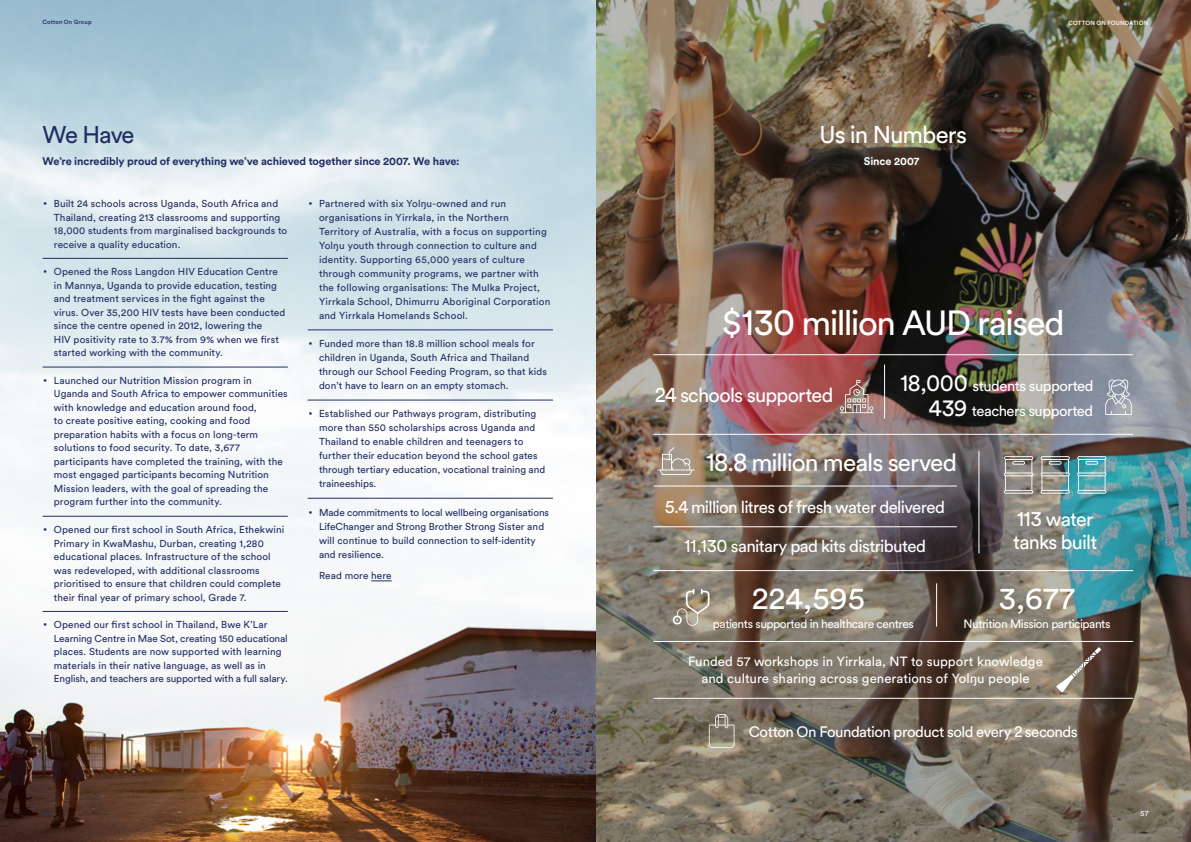
<style>
.page{position:relative;width:1191px;height:842px;background:#fff}
.page>*{position:absolute;margin:0;border:0;box-sizing:border-box;transform-origin:0 0}
.t1{font:500 34.7px "Circular CO";letter-spacing:-.045em;color:#fff}
.t2{font:31.1px "Circular Pro";letter-spacing:.01em;color:#fff}
.t3{font:500 24.4px "Circular CO";letter-spacing:-.04em;color:#fff}
.t4{font:500 24px "Circular CO";letter-spacing:-.04em;color:#fff}
.t5{font:500 24px "Circular CO";letter-spacing:-.045em;color:#212e63}
.t6{font:500 19.9px "Circular CO";letter-spacing:-.035em;color:#fff}
.t7{font:500 19.6px/22.8px "Circular CO";letter-spacing:-.04em;color:#fff}
.t8{font:500 16.9px "Circular CO";letter-spacing:-.035em;color:#fff}
.t9{font:500 15px "Circular CO";letter-spacing:-.035em;color:#fff}
.t10{font:500 14.8px/24.9px "Circular CO";letter-spacing:-.035em;color:#fff;text-align:right}
.t11{font:13.2px/17.3px "Circular Pro";color:#fff;text-align:center}
.t12{font:12px "Circular Pro";letter-spacing:-.04em;color:#fff}
.t13{font:700 11px "Circular Pro";letter-spacing:-.01em;color:#212e63}
.t14{font:700 11px "Circular Pro";letter-spacing:-.01em;color:#fff}
.t15{font:10px/13.5px "Circular Pro";letter-spacing:.01em;color:#212e63}
.t16{font:500 7px "Circular CO";color:#fff}
.t17{font:500 7px "Circular CO";color:#212e63}
.t18{font:500 6px "Circular Pro";letter-spacing:.02em;color:#fff}
.t19{font:600 6px "Circular CO";letter-spacing:.02em;color:#212e63}
.s1{font-family:"Circular CO";font-weight:500}
.s2{font-size:21.9px}
</style>
<div class="page">
<img style="left:0;top:0;width:595px;height:842px">
<img style="left:595px;top:0;width:596px;height:842px">
<hr style="left:43px;top:258px;width:245px;height:1px;background:#212e63">
<hr style="left:43px;top:367px;width:245px;height:1px;background:#212e63">
<hr style="left:43px;top:516px;width:245px;height:1px;background:#212e63">
<hr style="left:43px;top:611px;width:245px;height:1px;background:#212e63">
<hr style="left:308px;top:330px;width:245px;height:1px;background:#212e63">
<hr style="left:308px;top:400px;width:245px;height:1px;background:#212e63">
<hr style="left:308px;top:498px;width:245px;height:1px;background:#212e63">
<svg style="left:1105px;top:379px;width:26px;height:36px"></svg>
<svg style="left:1004px;top:456px;width:29px;height:38px"></svg>
<svg style="left:1040px;top:456px;width:29px;height:38px"></svg>
<svg style="left:1077px;top:456px;width:29px;height:38px"></svg>
<svg style="left:840px;top:380px;width:33px;height:33px"></svg>
<hr style="left:653px;top:354px;width:480px;height:1px;background:#fff">
<hr style="left:653px;top:570px;width:480px;height:1px;background:#fff">
<hr style="left:653px;top:641px;width:480px;height:1px;background:#fff">
<hr style="left:653px;top:698px;width:480px;height:1px;background:#fff">
<hr style="left:653px;top:434px;width:480px;height:1px;background:#fff">
<hr style="left:653px;top:486px;width:304px;height:1px;background:#fff">
<hr style="left:884px;top:364px;width:1px;height:55px;background:#fff">
<hr style="left:978px;top:451px;width:1px;height:102px;background:#fff">
<svg style="left:657px;top:447px;width:38px;height:28px"></svg>
<svg style="left:709px;top:714px;width:25px;height:34px"></svg>
<hr style="left:936px;top:583px;width:1px;height:43px;background:#fff">
<svg style="left:673px;top:589px;width:36px;height:37px"></svg>
<hr style="left:653px;top:526px;width:304px;height:1px;background:#fff">
<svg style="left:1056px;top:647px;width:45px;height:45px;background:#7e7165"></svg>
<svg style="left:371px;top:580px;width:21px;height:1px"></svg>
<p class="t19" style="left:43px;top:19px;width:51px">Cotton On Group</p>
<p class="t18" style="left:1068px;top:19px;width:82px">COTTON ON FOUNDATION</p>
<h3 class="t5" style="left:43px;top:121px;width:93px">We Have</h3>
<h3 class="t4" style="left:819px;top:121px;width:149px">Us in Numbers</h3>
<p class="t13" style="left:43px;top:154px;width:418px">We’re incredibly proud of everything we’ve achieved together since 2007. We have:</p>
<p class="t14" style="left:864px;top:154px;width:57px">Since 2007</p>
<p class="t15" style="left:54px;top:196px;width:235px;text-indent:-11px"><span class="s1">• B</span>uilt 24 schools across Uganda, South Africa and Thailand, creating 213 classrooms and supporting 18,000 students from marginalised backgrounds to receive a quality education.</p>
<p class="t15" style="left:54px;top:265px;width:233px;text-indent:-11px"><span class="s1">• O</span>pened the Ross Langdon HIV Education Centre in Mannya, Uganda to provide education, testing and treatment services in the fight against the virus. Over 35,200 HIV tests have been conducted since the centre opened in 2012, lowering the<br>HIV positivity rate to 3.7% from 9% when we first started working with the community.</p>
<p class="t15" style="left:54px;top:373px;width:235px;text-indent:-11px"><span class="s1">• L</span>aunched our Nutrition Mission program in Uganda and South Africa to empower communities with knowledge and education around food,<br>to create positive eating, cooking and food preparation habits with a focus on long-term solutions to food security. To date, 3,677 participants have completed the training, with the most engaged participants becoming Nutrition Mission leaders, with the goal of spreading the program further into the community.</p>
<p class="t15" style="left:54px;top:522px;width:232px;text-indent:-11px"><span class="s1">• O</span>pened our first school in South Africa, Ethekwini Primary in KwaMashu, Durban, creating 1,280 educational places. Infrastructure of the school was redeveloped, with additional classrooms prioritised to ensure that children could complete their final year of primary school, Grade 7.</p>
<p class="t15" style="left:54px;top:618px;width:235px;text-indent:-11px"><span class="s1">• O</span>pened our first school in Thailand, Bwe K’Lar Learning Centre in Mae Sot, creating 150 educational places. Students are now supported with learning materials in their native language, as well as in English, and teachers are supported with a full salary.</p>
<p class="t15" style="left:319px;top:196px;width:233px;line-height:14px;text-indent:-11px"><span class="s1">• P</span>artnered with six Yolŋu-owned and run organisations in Yirrkala, in the Northern Territory of Australia, with a focus on supporting Yolŋu youth through connection to culture and identity. Supporting 65,000 years of culture through community programs, we partner with the following organisations: The Mulka Project, Yirrkala School, Dhimurru Aboriginal Corporation and Yirrkala Homelands School.</p>
<p class="t15" style="left:319px;top:336px;width:229px;line-height:14px;text-indent:-11px"><span class="s1">• F</span>unded more than 18.8 million school meals for children in Uganda, South Africa and Thailand through our School Feeding Program, so that kids don’t have to learn on an empty stomach.</p>
<p class="t15" style="left:319px;top:406px;width:228px;line-height:14px;text-indent:-11px"><span class="s1">• E</span>stablished our Pathways program, distributing more than 550 scholarships across Uganda and Thailand to enable children and teenagers to further their education beyond the school gates through tertiary education, vocational training and traineeships.</p>
<p class="t15" style="left:319px;top:505px;width:231px;line-height:14px;text-indent:-11px"><span class="s1">• M</span>ade commitments to local wellbeing organisations LifeChanger and Strong Brother Strong Sister and will continue to build connection to self-identity and resilience.</p>
<p class="t15" style="left:319px;top:568px;width:74px">Read more here</p>
<p class="t17" style="left:43px;top:810px;width:10px">56</p>
<h1 class="t1" style="left:721px;top:305px;width:345px">$130 million AUD raised</h1>
<h3 class="t10" style="left:900px;top:373px;width:195px"><span class="s2">18,000</span> students supported<br><span class="s2">439</span> teachers supported</h3>
<h3 class="t6" style="left:655px;top:385px;width:180px">24 schools supported</h3>
<h3 class="t3" style="left:706px;top:449px;width:252px">18.8 million meals served</h3>
<h3 class="t8" style="left:665px;top:498px;width:281px">5.4 million litres of fresh water delivered</h3>
<h3 class="t8" style="left:684px;top:537px;width:243px">11,130 sanitary pad kits distributed</h3>
<h3 class="t7" style="left:1013px;top:508px;width:86px">113 water tanks built</h3>
<h2 class="t2" style="left:752px;top:577px;width:114px">224,595</h2>
<p class="t12" style="left:713px;top:616px;width:203px">patients supported in healthcare centres</p>
<h3 class="t11" style="left:688px;top:652px;width:356px">Funded 57 workshops in Yirrkala, NT to support knowledge and culture sharing across generations of Yolŋu people</h3>
<h2 class="t2" style="left:999px;top:577px;width:78px">3,677</h2>
<p class="t12" style="left:963px;top:615px;width:149px">Nutrition Mission participants</p>
<h3 class="t9" style="left:748px;top:723px;width:330px">Cotton On Foundation product sold every 2 seconds</h3>
<p class="t16" style="left:1140px;top:810px;width:9px">57</p>
</div>
